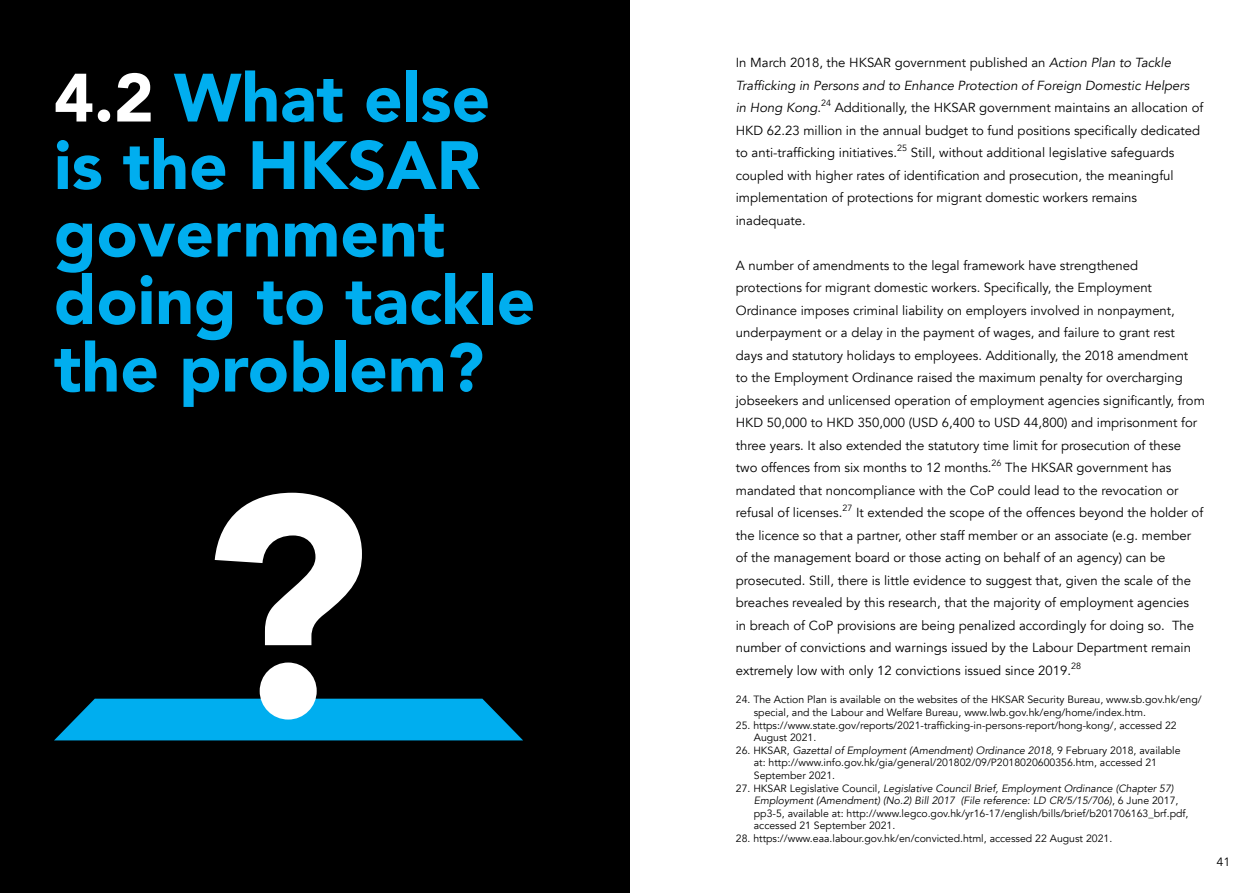
<style>
.page{position:relative;width:1259px;height:893px;background:#fff}
.page>*{position:absolute;margin:0;border:0;box-sizing:border-box;transform-origin:0 0}
.t1{font:900 67.5px/67.5px "Avenir";color:#00aeef}
.t2{font:13.2px/22.5px "Avenir";color:#000}
.t3{font:italic 13.2px/22.5px "Avenir";color:#000}
.t4{font:12px "Avenir Next";color:#000}
.t5{font:10.5px/12.6px "Avenir";color:#000}
.t6{font:9px "Avenir";color:#000}
.s1{color:#fff}
.s2{font-style:normal}
.s3{font-style:italic}
</style>
<div class="page">
<div style="left:0;top:0;width:629px;height:893px;background:#000"></div>
<svg style="left:54px;top:493px;width:469px;height:247px"></svg>
<h1 class="t1" style="left:54px;top:63px;width:483px"><span class="s1">4.2</span> What else is the HKSAR government doing to tackle the problem?</h1>
<p class="t3" style="left:736px;top:52px;width:455px"><span class="s2">In March 2018, the HKSAR government published an</span> Action Plan to Tackle<br>Trafficking in Persons and to Enhance Protection of Foreign Domestic Helpers in Hong Kong<span class="s2">.</span></p>
<p class="t6" style="left:821px;top:98px;width:12px">24</p>
<p class="t2" style="left:736px;top:97px;width:469px;text-indent:99px">Additionally, the HKSAR government maintains an allocation of<br>HKD 62.23 million in the annual budget to fund positions specifically dedicated to anti-trafficking initiatives.</p>
<p class="t6" style="left:897px;top:143px;width:12px">25</p>
<p class="t2" style="left:736px;top:142px;width:440px;text-indent:175px">Still, without additional legislative safeguards coupled with higher rates of identification and prosecution, the meaningful implementation of protections for migrant domestic workers remains inadequate.</p>
<p class="t2" style="left:736px;top:254px;width:470px">A number of amendments to the legal framework have strengthened protections for migrant domestic workers. Specifically, the Employment Ordinance imposes criminal liability on employers involved in nonpayment, underpayment or a delay in the payment of wages, and failure to grant rest days and statutory holidays to employees. Additionally, the 2018 amendment<br>to the Employment Ordinance raised the maximum penalty for overcharging jobseekers and unlicensed operation of employment agencies significantly, from HKD 50,000 to HKD 350,000 (USD 6,400 to USD 44,800) and imprisonment for three years. It also extended the statutory time limit for prosecution of these two offences from six months to 12 months.</p>
<p class="t6" style="left:991px;top:458px;width:12px">26</p>
<p class="t2" style="left:736px;top:457px;width:444px;text-indent:269px">The HKSAR government has mandated that noncompliance with the CoP could lead to the revocation or refusal of licenses.</p>
<p class="t6" style="left:842px;top:503px;width:12px">27</p>
<p class="t2" style="left:736px;top:502px;width:469px;text-indent:120px">It extended the scope of the offences beyond the holder of the licence so that a partner, other staff member or an associate (e.g. member of the management board or those acting on behalf of an agency) can be prosecuted. Still, there is little evidence to suggest that, given the scale of the breaches revealed by this research, that the majority of employment agencies<br>in breach of CoP provisions are being penalized accordingly for doing so. The number of convictions and warnings issued by the Labour Department remain extremely low with only 12 convictions issued since 2019.</p>
<p class="t6" style="left:1071px;top:660px;width:12px">28</p>
<p class="t5" style="left:754px;top:694px;width:449px;text-indent:-18px">24. The Action Plan is available on the websites of the HKSAR Security Bureau, www.sb.gov.hk/eng/ special, and the Labour and Welfare Bureau, www.lwb.gov.hk/eng/home/index.htm.</p>
<p class="t5" style="left:754px;top:719px;width:424px;text-indent:-18px">25. https://www.state.gov/reports/2021-trafficking-in-persons-report/hong-kong/, accessed 22<br>August 2021.</p>
<p class="t5" style="left:754px;top:744px;width:428px;text-indent:-18px">26. HKSAR, <span class="s3">Gazettal of Employment (Amendment) Ordinance 2018</span>, 9 February 2018, available at: http://www.info.gov.hk/gia/general/201802/09/P2018020600356.htm, accessed 21<br>September 2021.</p>
<p class="t5" style="left:754px;top:782px;width:436px;text-indent:-18px">27. HKSAR Legislative Council, <span class="s3">Legislative Council Brief, Employment Ordinance (Chapter 57)<br>Employment (Amendment) (No.2) Bill 2017 (File reference: LD CR/5/15/706)</span>, 6 June 2017, pp3-5, available at: http://www.legco.gov.hk/yr16-17/english/bills/brief/b201706163_brf.pdf, accessed 21 September 2021.</p>
<p class="t5" style="left:736px;top:832px;width:378px">28. https://www.eaa.labour.gov.hk/en/convicted.html, accessed 22 August 2021.</p>
<p class="t4" style="left:1216px;top:851px;width:15px">41</p>
</div>
